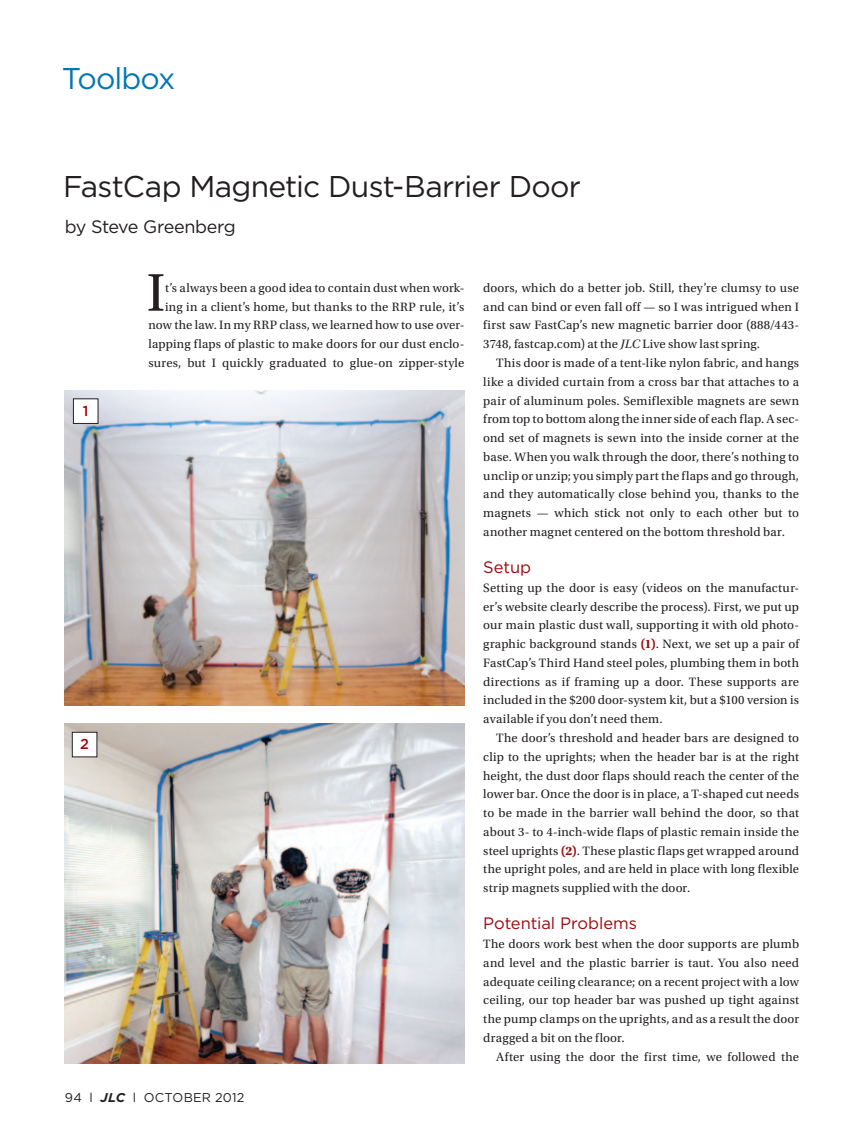
<style>
.page{position:relative;width:864px;height:1134px;background:#fff}
.page>*{position:absolute;margin:0;border:0;box-sizing:border-box;transform-origin:0 0}
.t1{font:55.8px "Utopia Std";color:#231f20}
.t2{font:30px "Gotham";letter-spacing:-.025em;color:#231f20}
.t3{font:30px "Gotham";letter-spacing:-.035em;color:#0076b6}
.t4{font:18px "Gotham";letter-spacing:-.035em;color:#231f20}
.t5{font:16.5px "Gotham";letter-spacing:-.005em;color:#9d070d}
.t6{font:500 14.4px "Gotham";color:#9d070d}
.t7{font:12.75px/18.8px "Utopia Std";letter-spacing:.01em;color:#231f20;text-align:justify}
.t8{font:12.75px "Gotham";letter-spacing:.015em;color:#231f20}
.s1{font-style:italic}
.s2{font-weight:700;color:#9d070d}
.s3{font-weight:700;font-style:italic}
</style>
<div class="page">
<img style="left:65px;top:390px;width:399px;height:315px">
<img style="left:65px;top:723px;width:399px;height:341px">
<div style="left:73px;top:399px;width:25px;height:24px;background:#fff"></div>
<div style="left:73px;top:399px;width:25px;height:25px;border:1px solid #231f20"></div>
<div style="left:72px;top:732px;width:25px;height:25px;background:#fff"></div>
<div style="left:72px;top:732px;width:25px;height:25px;border:1px solid #231f20"></div>
<h2 class="t3" style="left:62px;top:59px;width:115px">Toolbox</h2>
<h2 class="t2" style="left:63px;top:167px;width:519px">FastCap Magnetic Dust-Barrier Door</h2>
<h3 class="t4" style="left:65px;top:215px;width:173px">by Steve Greenberg</h3>
<p class="t6" style="left:83px;top:401px;width:7px">1</p>
<p class="t6" style="left:80px;top:735px;width:10px">2</p>
<h1 class="t1" style="left:147px;top:262px;width:20px">I</h1>
<p class="t7" style="left:149px;top:279px;width:317px;text-align:right">t’s always been a good idea to contain dust when work&shy;ing in a client’s home, but thanks to the RRP rule, it’s now the law. In my RRP class, we learned how to use over&shy;lapping flaps of plastic to make doors for our dust enclo&shy;sures, but I quickly graduated to glue-on zipper-style</p>
<p class="t7" style="left:483px;top:279px;width:317px">doors, which do a better job. Still, they’re clumsy to use and can bind or even fall off — so I was intrigued when I first saw FastCap’s new magnetic barrier door (888/443- 3748, fastcap.com) at the <span class="s1">JLC</span> Live show last spring.</p>
<p class="t7" style="left:483px;top:354px;width:317px;text-indent:13px">This door is made of a tent-like nylon fabric, and hangs like a divided curtain from a cross bar that attaches to a pair of aluminum poles. Semiflexible magnets are sewn from top to bottom along the inner side of each flap. A sec&shy;ond set of magnets is sewn into the inside corner at the base. When you walk through the door, there’s nothing to unclip or unzip; you simply part the flaps and go through, and they automatically close behind you, thanks to the magnets — which stick not only to each other but to another magnet centered on the bottom threshold bar.</p>
<p class="t5" style="left:483px;top:557px;width:49px">Setup</p>
<p class="t7" style="left:483px;top:579px;width:317px">Setting up the door is easy (videos on the manufactur&shy;er’s website clearly describe the process). First, we put up our main plastic dust wall, supporting it with old photo&shy;graphic background stands <span class="s2">(1)</span>. Next, we set up a pair of FastCap’s Third Hand steel poles, plumbing them in both directions as if framing up a door. These supports are included in the $200 door-system kit, but a $100 version is available if you don’t need them.</p>
<p class="t7" style="left:483px;top:729px;width:317px;text-indent:13px">The door’s threshold and header bars are designed to clip to the uprights; when the header bar is at the right height, the dust door flaps should reach the center of the lower bar. Once the door is in place, a T-shaped cut needs to be made in the barrier wall behind the door, so that about 3- to 4-inch-wide flaps of plastic remain inside the steel uprights <span class="s2">(2)</span>. These plastic flaps get wrapped around the upright poles, and are held in place with long flexible strip magnets supplied with the door.</p>
<p class="t5" style="left:483px;top:913px;width:155px">Potential Problems</p>
<p class="t7" style="left:483px;top:935px;width:317px">The doors work best when the door supports are plumb and level and the plastic barrier is taut. You also need adequate ceiling clearance; on a recent project with a low ceiling, our top header bar was pushed up tight against the pump clamps on the uprights, and as a result the door dragged a bit on the floor.</p>
<p class="t7" style="left:496px;top:1047px;width:304px">After using the door the first time, we followed the</p>
<p class="t8" style="left:65px;top:1089px;width:181px">94 l <span class="s3">JLC</span> l OCTOBER 2012</p>
</div>
